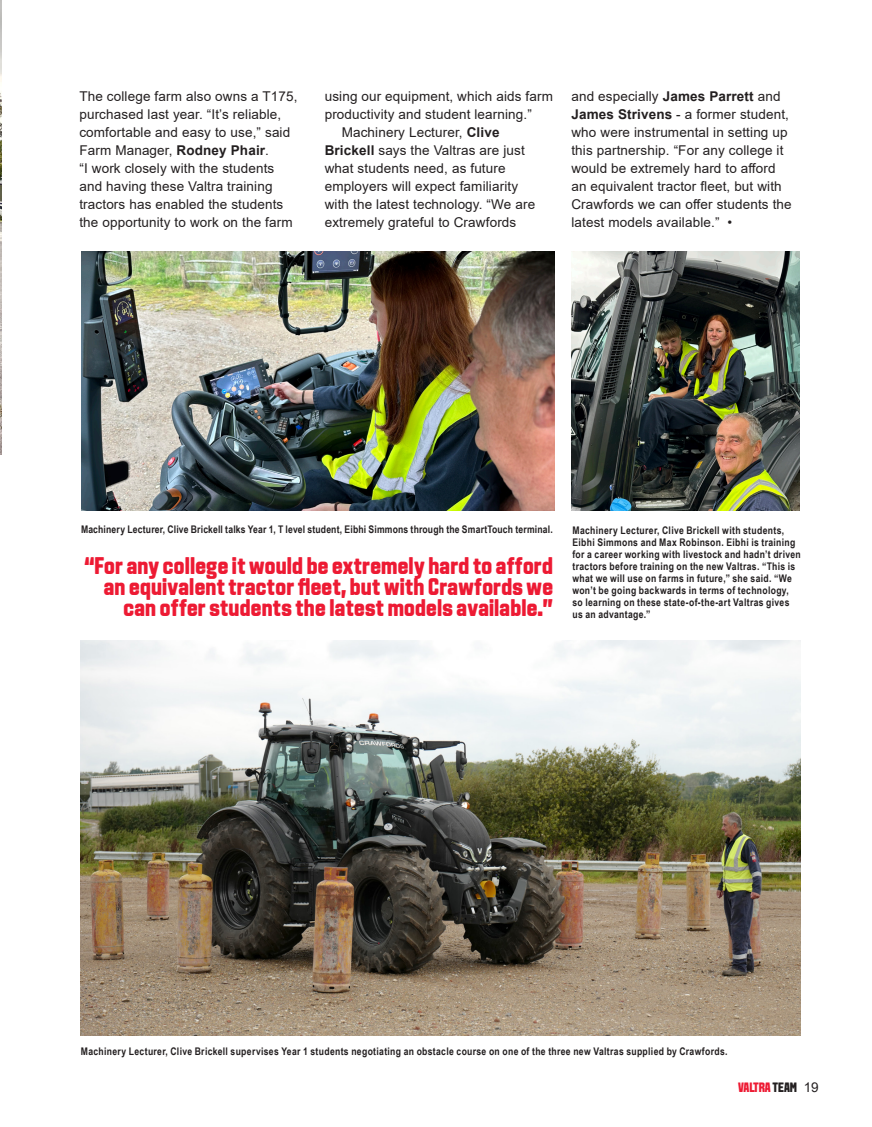
<style>
.page{position:relative;width:872px;height:1127px;background:#fff}
.page>*{position:absolute;margin:0;border:0;box-sizing:border-box;transform-origin:0 0}
.x_Äläys_Avent-T_16_17_pt{font:700 24px/21px "VALTRA Aveny T 2020 Extra";letter-spacing:.01em;color:#ed1a33;text-align:right}
.x_Leipis_Helvetica_9_11_pt{font:13.5px/18px "Arial";letter-spacing:.01em;color:#231f20}
.t1{font:700 13.5px "VALTRA Aveny T 2020 Extra";letter-spacing:-.01em;color:#ed1a33}
.t2{font:700 10.5px/12px "Arial Narrow";letter-spacing:.03em;color:#231f20}
.s1{font-weight:700}
.s2{color:#231f20}
.s3{font-family:"Arial";font-weight:400;color:#231f20}
</style>
<div class="page">
<img style="left:0;top:0;width:1px;height:455px">
<img style="left:81px;top:251px;width:473px;height:259px">
<img style="left:81px;top:641px;width:719px;height:394px">
<img style="left:571px;top:251px;width:228px;height:259px">
<p class="x_Leipis_Helvetica_9_11_pt" style="left:79px;top:87px;width:220px">The college farm also owns a T175, purchased last year. “It’s reliable, comfortable and easy to use,” said Farm Manager, <span class="s1">Rodney Phair</span>.<br>“I work closely with the students and having these Valtra training tractors has enabled the students the opportunity to work on the farm</p>
<p class="x_Leipis_Helvetica_9_11_pt" style="left:325px;top:87px;width:230px">using our equipment, which aids farm productivity and student learning.”</p>
<p class="x_Leipis_Helvetica_9_11_pt" style="left:325px;top:123px;width:212px;text-indent:17px">Machinery Lecturer, <span class="s1">Clive<br>Brickell</span> says the Valtras are just what students need, as future employers will expect familiarity with the latest technology. “We are extremely grateful to Crawfords</p>
<p class="x_Leipis_Helvetica_9_11_pt" style="left:571px;top:87px;width:222px">and especially <span class="s1">James Parrett</span> and <span class="s1">James Strivens</span> - a former student, who were instrumental in setting up this partnership. “For any college it would be extremely hard to afford an equivalent tractor fleet, but with Crawfords we can offer students the latest models available.” •</p>
<p class="t2" style="left:81px;top:523px;width:473px">Machinery Lecturer, Clive Brickell talks Year 1, T level student, Eibhi Simmons through the SmartTouch terminal.</p>
<p class="t2" style="left:572px;top:523px;width:230px">Machinery Lecturer, Clive Brickell with students, Eibhi Simmons and Max Robinson. Eibhi is training for a career working with livestock and hadn’t driven tractors before training on the new Valtras. “This is what we will use on farms in future,” she said. “We won’t be going backwards in terms of technology, so learning on these state-of-the-art Valtras gives us an advantage.”</p>
<p class="x_Äläys_Avent-T_16_17_pt" style="left:84px;top:555px;width:470px">“For any college it would be extremely hard to afford an equivalent tractor fleet, but with Crawfords we can offer students the latest models available.”</p>
<p class="t2" style="left:81px;top:1044px;width:648px">Machinery Lecturer, Clive Brickell supervises Year 1 students negotiating an obstacle course on one of the three new Valtras supplied by Crawfords.</p>
<p class="t1" style="left:738px;top:1078px;width:82px">VALTRA <span class="s2">TEAM</span> <span class="s3">19</span></p>
</div>
